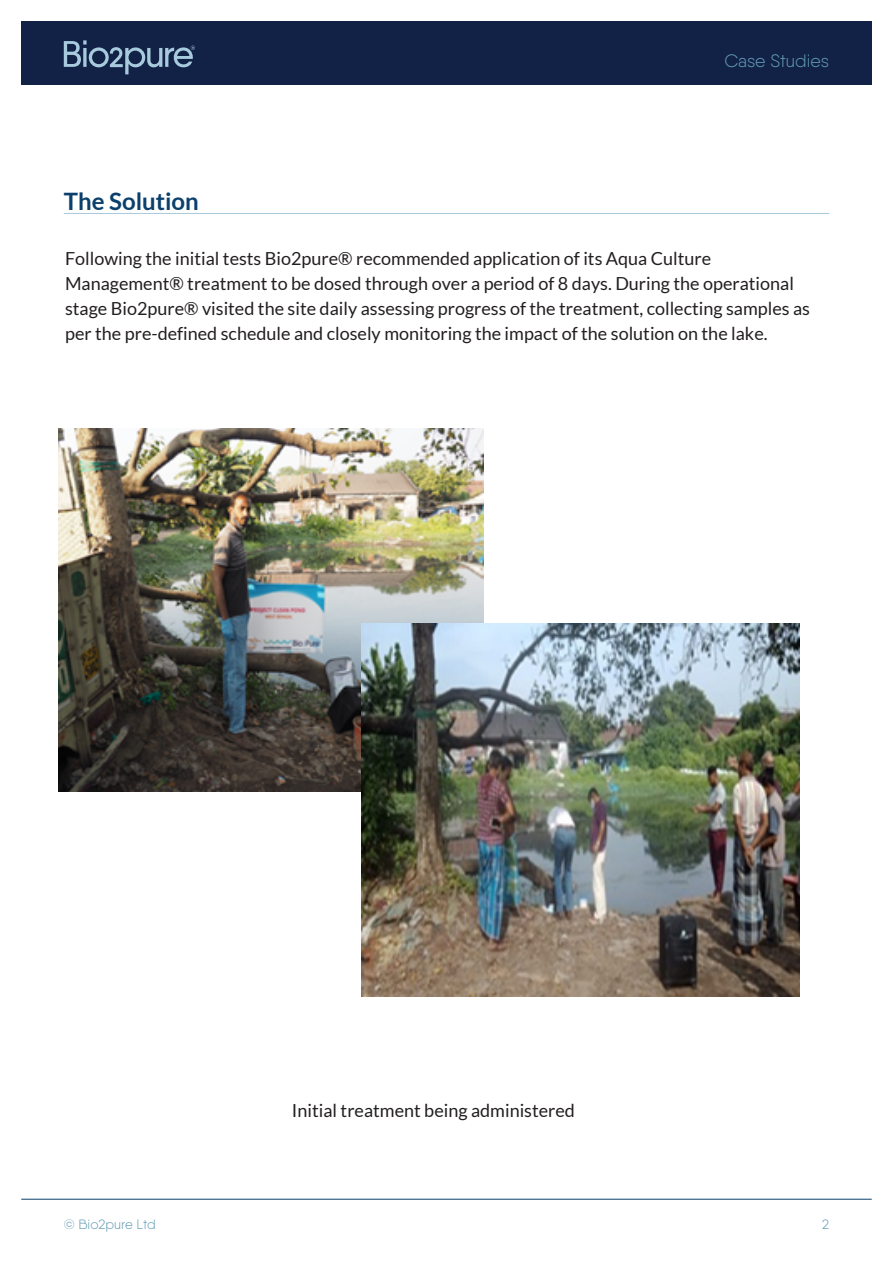
<style>
.page{position:relative;width:893px;height:1263px;background:#fff}
.page>*{position:absolute;margin:0;border:0;box-sizing:border-box;transform-origin:0 0}
.t1{font:700 24px "Lato";color:#0b406d}
.t2{font:18px/25.2px "Lato";color:#231f20}
.t3{font:300 18px "Qanelas";color:#629bb5}
.t4{font:300 13.5px "Qanelas";color:#629bb5}
</style>
<div class="page">
<div style="left:21px;top:21px;width:851px;height:64px;background:#122247"></div>
<svg style="left:64px;top:40px;width:131px;height:34px"></svg>
<hr style="left:21px;top:1199px;width:851px;height:1px;background:#0b406d">
<hr style="left:64px;top:213px;width:765px;height:1px;background:#a7cadd">
<img style="left:59px;top:429px;width:425px;height:363px">
<img style="left:361px;top:624px;width:438px;height:373px">
<h1 class="t1" style="left:64px;top:187px;width:137px">The Solution</h1>
<p class="t3" style="left:724px;top:50px;width:106px">Case Studies</p>
<p class="t2" style="left:65px;top:246px;width:746px">Following the initial tests Bio2pure® recommended application of its Aqua Culture Management® treatment to be dosed through over a period of 8 days. During the operational stage Bio2pure® visited the site daily assessing progress of the treatment, collecting samples as per the pre-defined schedule and closely monitoring the impact of the solution on the lake.</p>
<p class="t4" style="left:64px;top:1215px;width:93px">© Bio2pure Ltd</p>
<p class="t2" style="left:292px;top:1098px;width:284px">Initial treatment being administered</p>
<p class="t4" style="left:822px;top:1216px;width:9px">2</p>
</div>
